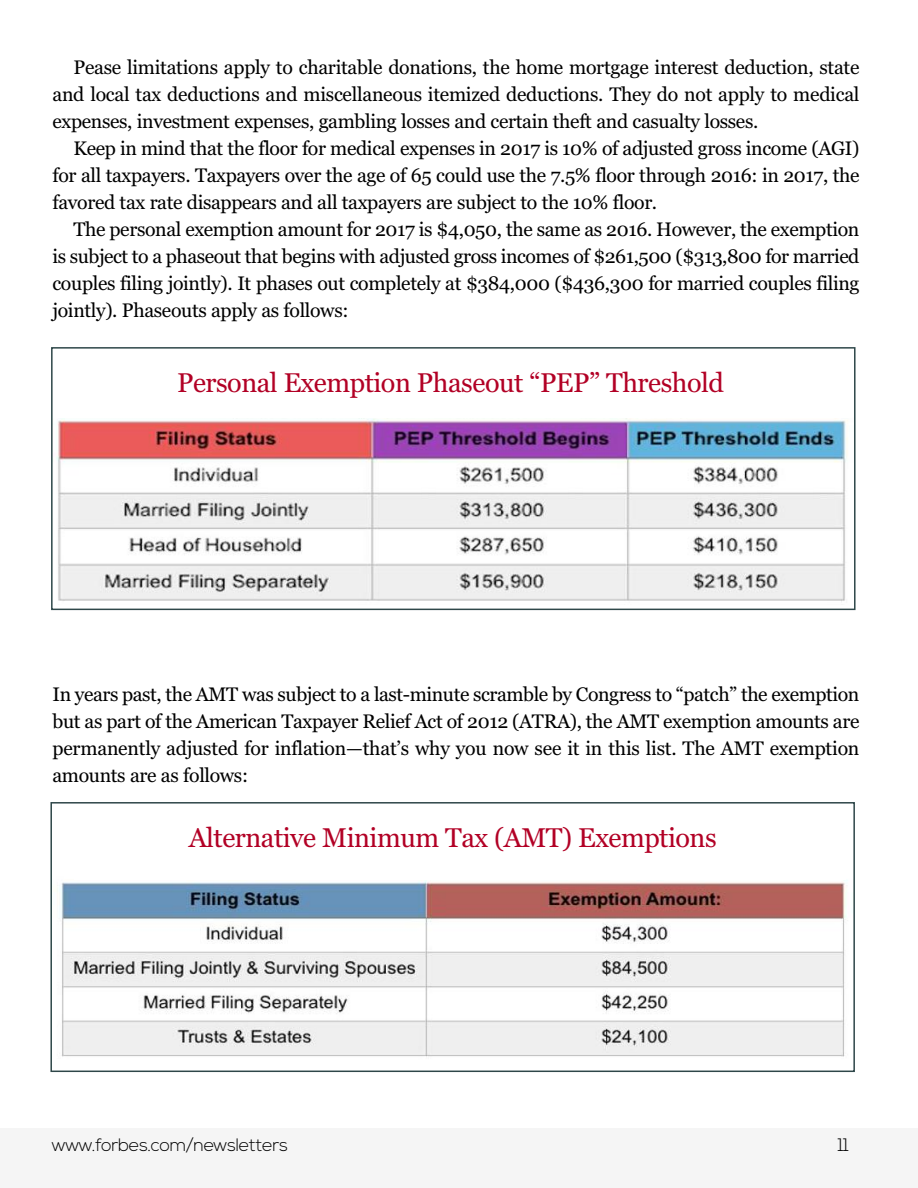
<style>
.page{position:relative;width:918px;height:1188px;background:#fff}
.page>*{position:absolute;margin:0;border:0;box-sizing:border-box;transform-origin:0 0}
.t1{font:27px "Georgia";letter-spacing:-.02em;color:#b20025}
.t2{font:19.5px/27px "Georgia";letter-spacing:-.02em;color:#000;text-align:justify}
.t3{font:300 18px "Nexa";letter-spacing:-.02em;color:#000}
</style>
<div class="page">
<img style="left:56px;top:418px;width:792px;height:184px">
<div style="left:51px;top:347px;width:805px;height:263px;border:2px solid #2e4749"></div>
<img style="left:59px;top:880px;width:789px;height:177px">
<div style="left:50px;top:802px;width:805px;height:270px;border:2px solid #2e4749"></div>
<div style="left:53px;top:362px;width:799px;height:56px;background:#fff"></div>
<div style="left:0;top:1129px;width:918px;height:59px;background:#f5f5f5"></div>
<p class="t2" style="left:53px;top:54px;width:809px;text-indent:21px">Pease limitations apply to charitable donations, the home mortgage interest deduction, state and local tax deductions and miscellaneous itemized deductions. They do not apply to medical expenses, investment expenses, gambling losses and certain theft and casualty losses.</p>
<p class="t2" style="left:53px;top:135px;width:809px;text-indent:21px">Keep in mind that the floor for medical expenses in 2017 is 10% of adjusted gross income (AGI) for all taxpayers. Taxpayers over the age of 65 could use the 7.5% floor through 2016: in 2017, the favored tax rate disappears and all taxpayers are subject to the 10% floor.</p>
<p class="t2" style="left:53px;top:216px;width:808px;text-indent:21px">The personal exemption amount for 2017 is $4,050, the same as 2016. However, the exemption is subject to a phaseout that begins with adjusted gross incomes of $261,500 ($313,800 for married couples filing jointly). It phases out completely at $384,000 ($436,300 for married couples filing jointly). Phaseouts apply as follows:</p>
<h1 class="t1" style="left:177px;top:367px;width:548px">Personal Exemption Phaseout “PEP” Threshold</h1>
<p class="t2" style="left:53px;top:681px;width:809px">In years past, the AMT was subject to a last-minute scramble by Congress to “patch” the exemption but as part of the American Taxpayer Relief Act of 2012 (ATRA), the AMT exemption amounts are permanently adjusted for inflation—that’s why you now see it in this list. The AMT exemption amounts are as follows:</p>
<h1 class="t1" style="left:189px;top:821px;width:530px">Alternative Minimum Tax (AMT) Exemptions</h1>
<p class="t3" style="left:52px;top:1138px;width:238px">www.forbes.com/newsletters</p>
<p class="t3" style="left:838px;top:1138px;width:13px">11</p>
</div>
